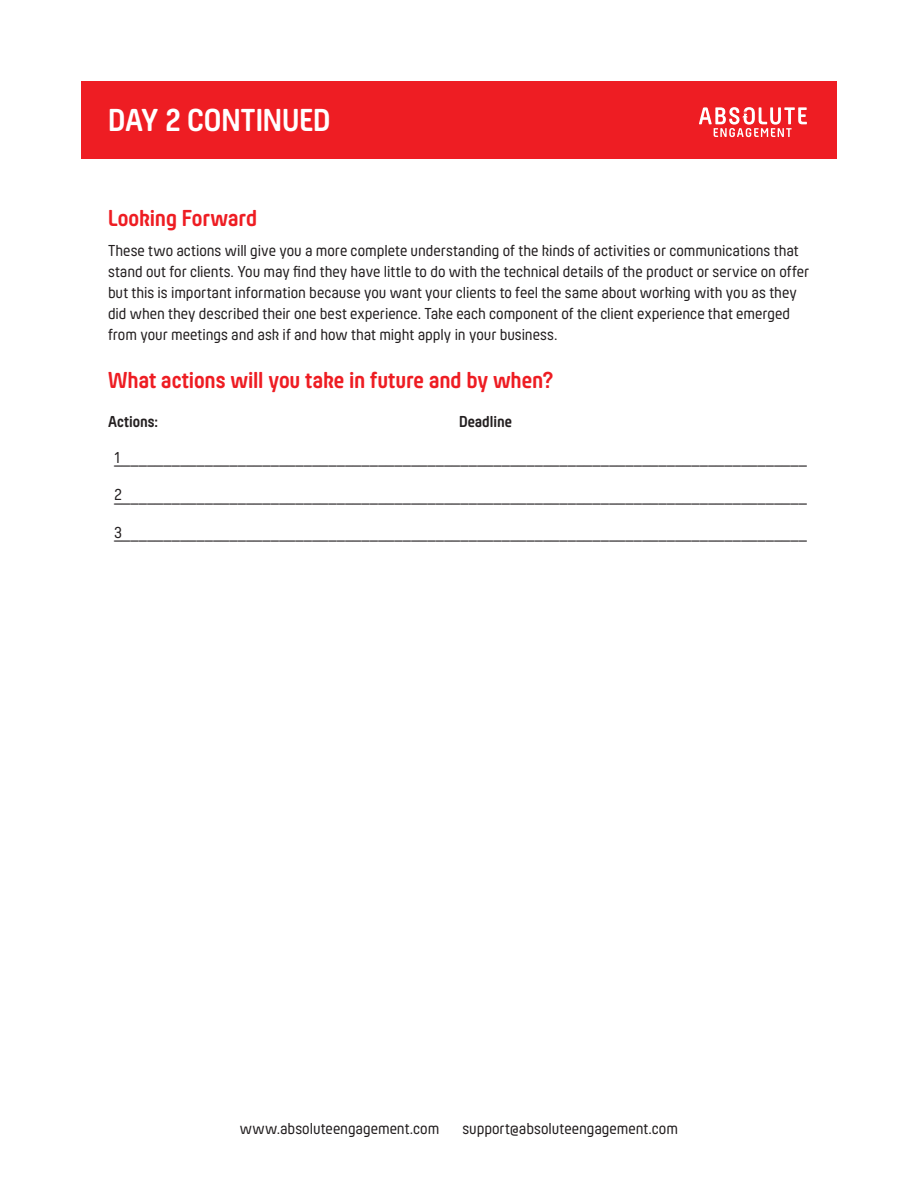
<style>
.page{position:relative;width:918px;height:1188px;background:#fff}
.page>*{position:absolute;margin:0;border:0;box-sizing:border-box;transform-origin:0 0}
.t1{font:700 33px "Hansom FY";color:#fff}
.t2{font:700 24px "Hansom FY";letter-spacing:-.005em;color:#ee1d23}
.t3{font:16.5px/21px "Hansom FY";color:#231f20}
.t4{font:700 16.5px "Hansom FY";color:#231f20}
</style>
<div class="page">
<div style="left:81px;top:81px;width:756px;height:78px;background:#ee1d23"></div>
<svg style="left:699px;top:107px;width:108px;height:30px"></svg>
<h1 class="t1" style="left:108px;top:101px;width:224px">Day 2 continued</h1>
<h2 class="t2" style="left:108px;top:204px;width:151px">Looking Forward</h2>
<p class="t3" style="left:108px;top:240px;width:703px">These two actions will give you a more complete understanding of the kinds of activities or communications that stand out for clients. You may find they have little to do with the technical details of the product or service on offer but this is important information because you want your clients to feel the same about working with you as they did when they described their one best experience. Take each component of the client experience that emerged from your meetings and ask if and how that might apply in your business.</p>
<h2 class="t2" style="left:108px;top:366px;width:447px">What actions will you take in future and by when?</h2>
<p class="t4" style="left:108px;top:412px;width:206px">Actions: D</p>
<p class="t4" style="left:468px;top:412px;width:46px">eadline</p>
<p class="t3" style="left:114px;top:448px;width:695px">____________________________________________________________________________________</p>
<p class="t3" style="left:114px;top:486px;width:695px">____________________________________________________________________________________</p>
<p class="t3" style="left:114px;top:523px;width:695px">____________________________________________________________________________________</p>
<p class="t3" style="left:114px;top:447px;width:7px">1</p>
<p class="t3" style="left:114px;top:484px;width:9px">2</p>
<p class="t3" style="left:114px;top:522px;width:10px">3</p>
<p class="t3" style="left:240px;top:1118px;width:201px">www.absoluteengagement.com</p>
<p class="t3" style="left:462px;top:1118px;width:217px">support@absoluteengagement.com</p>
</div>
